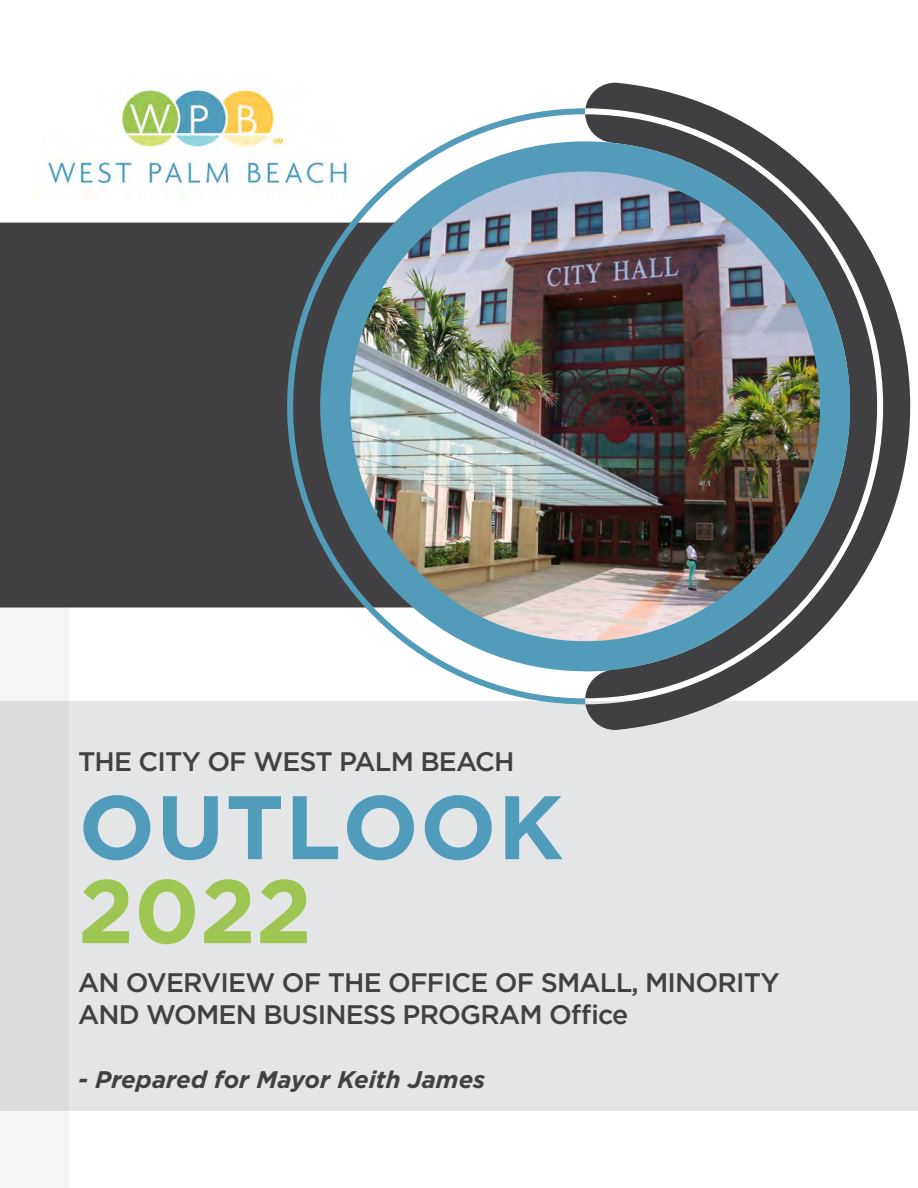
<style>
.page{position:relative;width:918px;height:1188px;background:#fff}
.page>*{position:absolute;margin:0;border:0;box-sizing:border-box;transform-origin:0 0}
.Heading{font:700 90px "Gotham";letter-spacing:.015em;color:#519cba}
.Heading-2{font:700 90px "Gotham";color:#9dc653}
.t1{font:500 26.85px/32.1px "Gotham";letter-spacing:-.03em;color:#414042}
.t2{font:italic 700 24px "Gotham";color:#414042}
</style>
<div class="page">
<div style="left:0;top:230px;width:69px;height:958px;background:#f5f5f5"></div>
<div style="left:0;top:701px;width:918px;height:409px;background:#e4e5e6"></div>
<img style="left:46px;top:89px;width:241px;height:98px">
<div style="left:0;top:223px;width:287px;height:385px;background:#414042"></div>
<svg style="left:585px;top:82px;width:325px;height:648px"></svg>
<img style="left:585px;top:141px;width:265px;height:530px">
<img style="left:287px;top:108px;width:298px;height:596px">
<p class="t1" style="left:78px;top:745px;width:438px">THE CITY OF WEST PALM BEACH</p>
<h1 class="Heading" style="left:79px;top:775px;width:486px">OUTLOOK</h1>
<h1 class="Heading-2" style="left:78px;top:859px;width:235px">2022</h1>
<p class="t1" style="left:78px;top:966px;width:703px">AN OVERVIEW OF THE OFFICE OF SMALL, MINORITY<br>AND WOMEN BUSINESS PROGRAM Office</p>
<p class="t2" style="left:78px;top:1064px;width:409px">- Prepared for Mayor Keith James</p>
</div>
